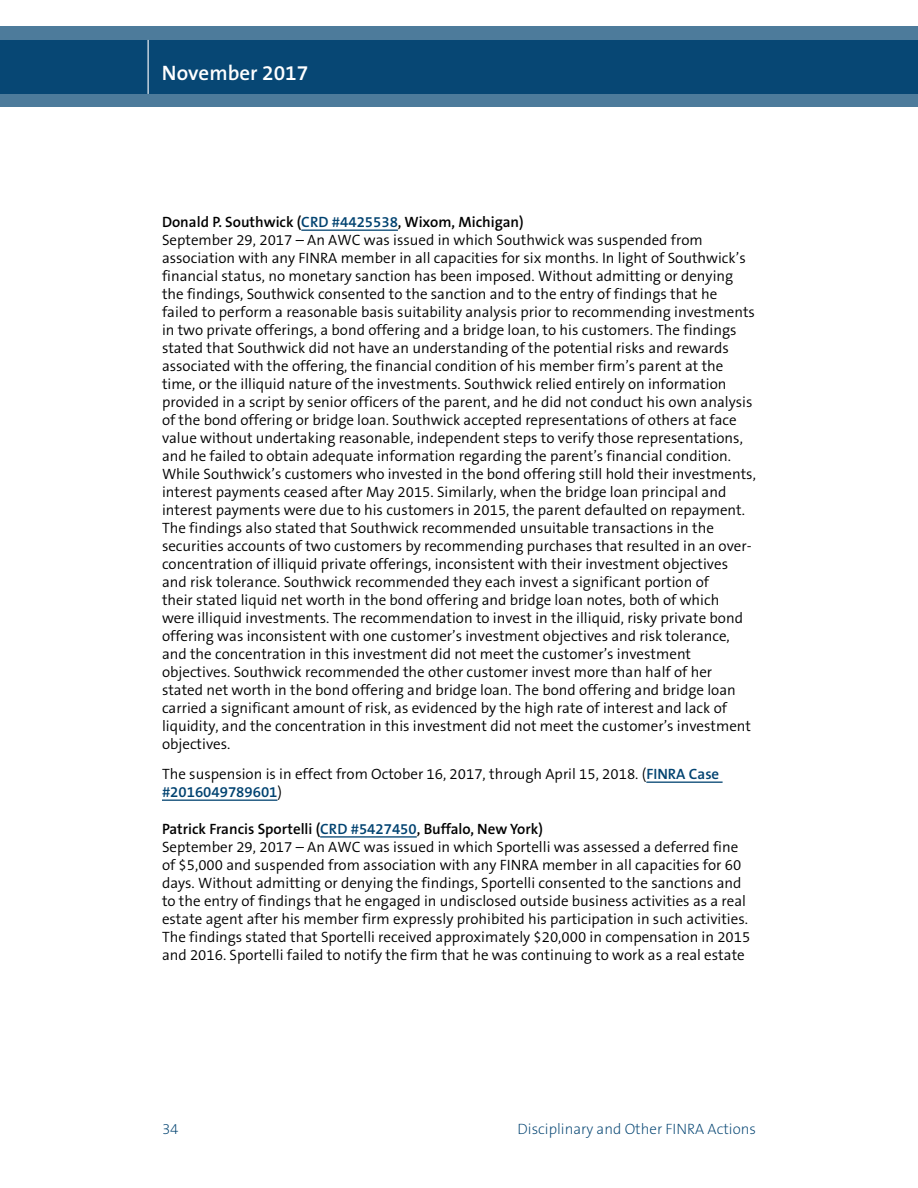
<style>
.page{position:relative;width:918px;height:1188px;background:#fff}
.page>*{position:absolute;margin:0;border:0;box-sizing:border-box;transform-origin:0 0}
.t1{font:600 21px "The Sans B6";color:#fff}
.t2{font:300 15px/18px "The Sans B4";color:#000}
.t3{font:600 15px "The Sans B6";color:#000}
.t4{font:200 15px "The Sans B2";color:#004270}
.t5{font:600 15px "The Sans B6";color:#004270}
.s1{color:#004270}
.s2{font-family:"The Sans B6";font-weight:600;color:#004270}
.s3{font-family:"The Sans B4";font-weight:300;color:#000}
</style>
<div class="page">
<svg style="left:0;top:26px;width:918px;height:81px;background:#1e5881"></svg>
<hr style="left:148px;top:40px;width:1px;height:54px;background:#fff">
<hr style="left:301px;top:230px;width:97px;height:1px;background:#004270">
<hr style="left:646px;top:782px;width:77px;height:1px;background:#004270">
<hr style="left:162px;top:800px;width:115px;height:1px;background:#004270">
<hr style="left:320px;top:836px;width:97px;height:2px;background:#004270">
<h1 class="t1" style="left:162px;top:62px;width:148px">November 2017</h1>
<p class="t3" style="left:162px;top:214px;width:363px">Donald P. Southwick (<span class="s1">CRD #4425538</span>, Wixom, Michigan)</p>
<p class="t2" style="left:162px;top:231px;width:596px">September 29, 2017 – An AWC was issued in which Southwick was suspended from association with any FINRA member in all capacities for six months. In light of Southwick’s financial status, no monetary sanction has been imposed. Without admitting or denying the findings, Southwick consented to the sanction and to the entry of findings that he failed to perform a reasonable basis suitability analysis prior to recommending investments in two private offerings, a bond offering and a bridge loan, to his customers. The findings stated that Southwick did not have an understanding of the potential risks and rewards associated with the offering, the financial condition of his member firm’s parent at the time, or the illiquid nature of the investments. Southwick relied entirely on information provided in a script by senior officers of the parent, and he did not conduct his own analysis of the bond offering or bridge loan. Southwick accepted representations of others at face value without undertaking reasonable, independent steps to verify those representations, and he failed to obtain adequate information regarding the parent’s financial condition.<br>While Southwick’s customers who invested in the bond offering still hold their investments, interest payments ceased after May 2015. Similarly, when the bridge loan principal and interest payments were due to his customers in 2015, the parent defaulted on repayment.<br>The findings also stated that Southwick recommended unsuitable transactions in the securities accounts of two customers by recommending purchases that resulted in an over&shy;concentration of illiquid private offerings, inconsistent with their investment objectives and risk tolerance. Southwick recommended they each invest a significant portion of<br>their stated liquid net worth in the bond offering and bridge loan notes, both of which<br>were illiquid investments. The recommendation to invest in the illiquid, risky private bond offering was inconsistent with one customer’s investment objectives and risk tolerance, and the concentration in this investment did not meet the customer’s investment objectives. Southwick recommended the other customer invest more than half of her stated net worth in the bond offering and bridge loan. The bond offering and bridge loan carried a significant amount of risk, as evidenced by the high rate of interest and lack of liquidity, and the concentration in this investment did not meet the customer’s investment objectives.</p>
<p class="t2" style="left:162px;top:765px;width:559px">The suspension is in effect from October 16, 2017, through April 15, 2018. (<span class="s2">FINRA Case</span></p>
<p class="t5" style="left:162px;top:784px;width:122px">#2016049789601<span class="s3">)</span></p>
<p class="t3" style="left:162px;top:821px;width:382px">Patrick Francis Sportelli (<span class="s1">CRD #5427450</span>, Buffalo, New York)</p>
<p class="t2" style="left:162px;top:838px;width:590px">September 29, 2017 – An AWC was issued in which Sportelli was assessed a deferred fine of $5,000 and suspended from association with any FINRA member in all capacities for 60 days. Without admitting or denying the findings, Sportelli consented to the sanctions and to the entry of findings that he engaged in undisclosed outside business activities as a real estate agent after his member firm expressly prohibited his participation in such activities.<br>The findings stated that Sportelli received approximately $20,000 in compensation in 2015 and 2016. Sportelli failed to notify the firm that he was continuing to work as a real estate</p>
<p class="t4" style="left:162px;top:1121px;width:18px">34</p>
<p class="t4" style="left:518px;top:1121px;width:240px">Disciplinary and Other FINRA Actions</p>
</div>
